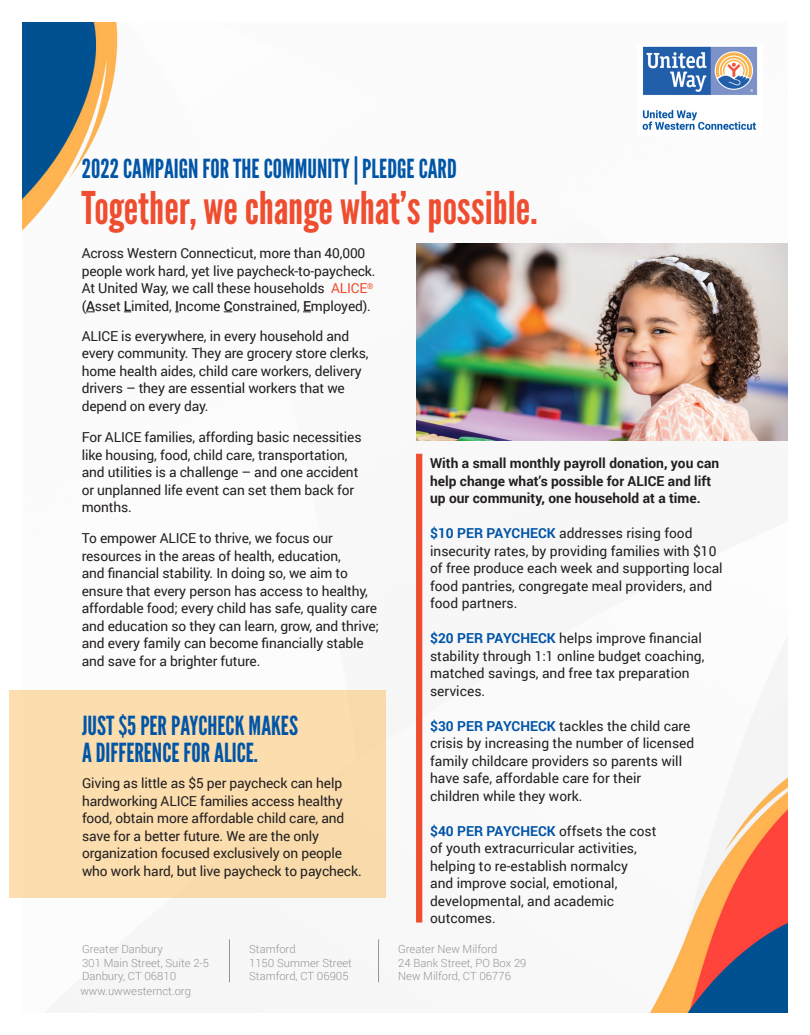
<style>
.page{position:relative;width:810px;height:1035px;background:#fff}
.page>*{position:absolute;margin:0;border:0;box-sizing:border-box;transform-origin:0 0}
.t1{font:45px "League Gothic";color:#ef4d30}
.t2{font:26.25px/27.5px "League Gothic";color:#0155a7}
.t3{font:13.75px/17.5px "Roboto";letter-spacing:-.01em;color:#231f20}
.t4{font:700 13.75px/17.5px "Roboto";color:#231f20}
.t5{font:700 13.75px "Roboto";color:#0155a7}
.t6{font:300 11.25px "Roboto";color:#939598}
.s1{color:#ef4d30}
.s2{font-weight:500}
.s3{font-weight:700;color:#0155a7}
.s4{font-weight:400;color:#231f20}
</style>
<div class="page">
<img style="left:23px;top:23px;width:764px;height:989px">
<img style="left:638px;top:45px;width:125px;height:91px">
<div style="left:416px;top:454px;width:6px;height:469px;background:#ef4d30"></div>
<img style="left:416px;top:244px;width:372px;height:196px">
<div style="left:10px;top:691px;width:376px;height:207px;background:#fbddae"></div>
<hr style="left:229px;top:939px;width:1px;height:43px;background:#939598">
<hr style="left:378px;top:939px;width:1px;height:43px;background:#939598">
<p class="t2" style="left:82px;top:155px;width:377px">2022 CAMPAIGN FOR THE COMMUNITY | PLEDGE CARD</p>
<p class="t1" style="left:81px;top:181px;width:458px">Together, we change what’s possible.</p>
<p class="t3" style="left:82px;top:244px;width:295px">Across Western Connecticut, more than 40,000 people work hard, yet live paycheck-to-paycheck.<br>At United Way, we call these households <span class="s1">ALICE</span><sup>® </sup>(<span class="s2">A</span>sset <span class="s2">L</span>imited, <span class="s2">I</span>ncome <span class="s2">C</span>onstrained, <span class="s2">E</span>mployed).</p>
<p class="t3" style="left:82px;top:327px;width:288px">ALICE is everywhere, in every household and every community. They are grocery store clerks, home health aides, child care workers, delivery drivers – they are essential workers that we depend on every day.</p>
<p class="t3" style="left:82px;top:428px;width:281px">For ALICE families, affording basic necessities like housing, food, child care, transportation, and utilities is a challenge – and one accident or unplanned life event can set them back for months.</p>
<p class="t3" style="left:82px;top:529px;width:299px">To empower ALICE to thrive, we focus our resources in the areas of health, education,<br>and financial stability. In doing so, we aim to ensure that every person has access to healthy, affordable food; every child has safe, quality care and education so they can learn, grow, and thrive; and every family can become financially stable and save for a brighter future.</p>
<p class="t2" style="left:82px;top:712px;width:218px">JUST $5 PER PAYCHECK MAKES<br>A DIFFERENCE FOR ALICE.</p>
<p class="t3" style="left:82px;top:774px;width:281px">Giving as little as $5 per paycheck can help hardworking ALICE families access healthy food, obtain more affordable child care, and save for a better future. We are the only organization focused exclusively on people who work hard, but live paycheck to paycheck.</p>
<p class="t6" style="left:82px;top:941px;width:83px">Greater Danbury</p>
<p class="t6" style="left:82px;top:955px;width:129px">301 Main Street, Suite 2-5</p>
<p class="t6" style="left:82px;top:969px;width:96px">Danbury, CT 06810</p>
<p class="t6" style="left:80px;top:984px;width:112px">www.uwwesternct.org</p>
<p class="t6" style="left:249px;top:941px;width:48px">Stamford</p>
<p class="t6" style="left:249px;top:955px;width:104px">1150 Summer Street</p>
<p class="t6" style="left:249px;top:969px;width:101px">Stamford, CT 06905</p>
<p class="t4" style="left:430px;top:454px;width:291px">With a small monthly payroll donation, you can help change what’s possible for ALICE and lift up our community, one household at a time.</p>
<p class="t3" style="left:430px;top:524px;width:294px"><span class="s3">$10 PER PAYCHECK</span> addresses rising food insecurity rates, by providing families with $10 of free produce each week and supporting local food pantries, congregate meal providers, and food partners.</p>
<p class="t3" style="left:430px;top:629px;width:276px"><span class="s3">$20 PER PAYCHECK</span> helps improve financial stability through 1:1 online budget coaching, matched savings, and free tax preparation services.</p>
<p class="t3" style="left:430px;top:716px;width:262px"><span class="s3">$30 PER PAYCHECK</span> tackles the child care</p>
<p class="t3" style="left:430px;top:734px;width:266px">crisis by increasing the number of licensed</p>
<p class="t3" style="left:430px;top:751px;width:254px">family childcare providers so parents will</p>
<p class="t3" style="left:430px;top:769px;width:213px">have safe, affordable care for their</p>
<p class="t3" style="left:430px;top:786px;width:154px">children while they work.</p>
<p class="t5" style="left:430px;top:821px;width:228px">$40 PER PAYCHECK <span class="s4">offsets the cost</span></p>
<p class="t3" style="left:430px;top:839px;width:208px">of youth extracurricular activities,</p>
<p class="t3" style="left:430px;top:856px;width:200px">helping to re-establish normalcy</p>
<p class="t3" style="left:430px;top:874px;width:189px">and improve social, emotional,</p>
<p class="t3" style="left:430px;top:891px;width:186px">developmental, and academic</p>
<p class="t3" style="left:430px;top:909px;width:67px">outcomes.</p>
<p class="t6" style="left:398px;top:941px;width:101px">Greater New Milford</p>
<p class="t6" style="left:398px;top:955px;width:130px">24 Bank Street, PO Box 29</p>
<p class="t6" style="left:398px;top:969px;width:114px">New Milford, CT 06776</p>
</div>
